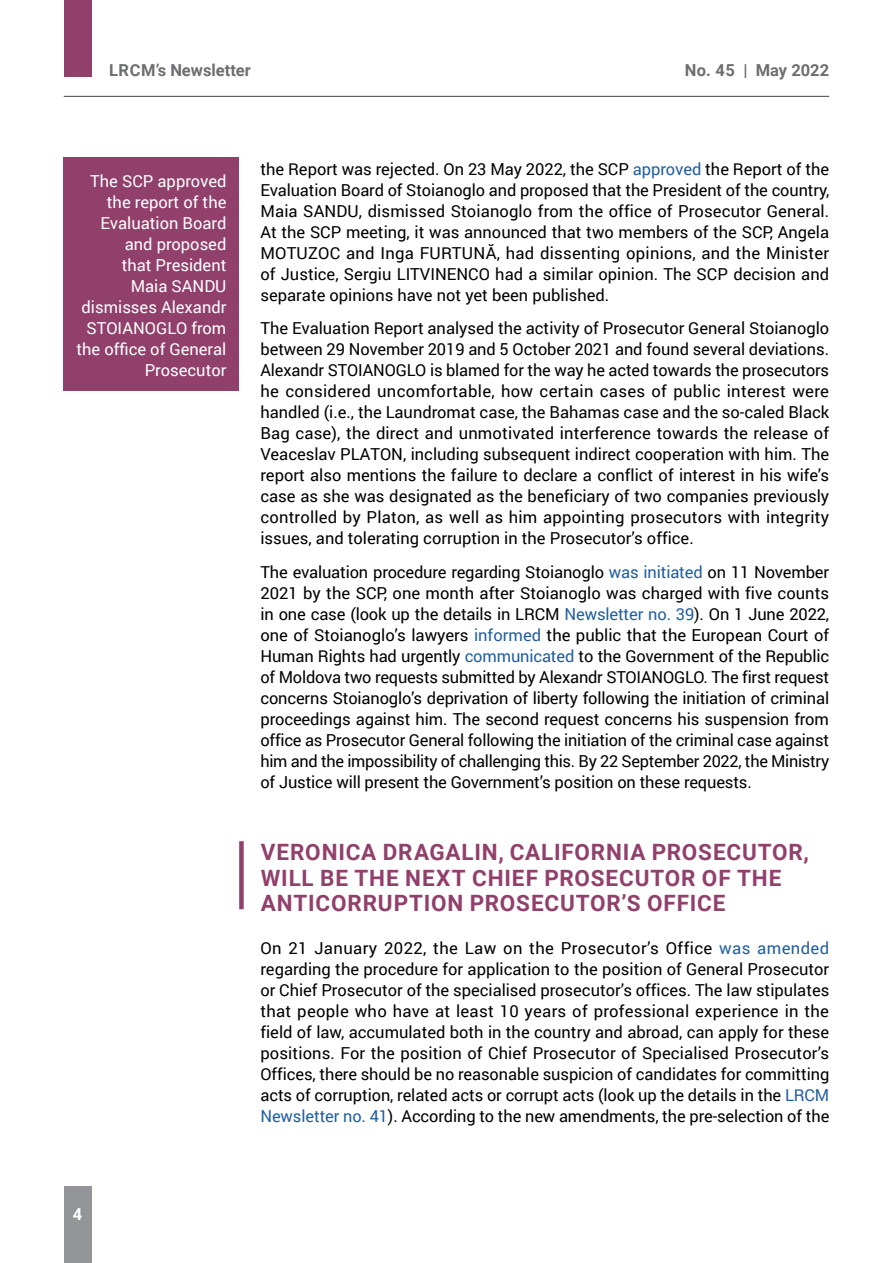
<style>
.page{position:relative;width:893px;height:1263px;background:#fff}
.page>*{position:absolute;margin:0;border:0;box-sizing:border-box;transform-origin:0 0}
.t1{font:700 22.5px/25.5px "Roboto";letter-spacing:.04em;color:#91406b}
.t2{font:16.5px/21px "Roboto";letter-spacing:-.005em;color:#000;text-align:justify}
.t3{font:16.5px/21px "Roboto";color:#fff;text-align:right}
.t4{font:700 16.5px "Roboto";color:#6d6e71}
.t5{font:700 16.5px "Roboto";color:#fff}
.s1{color:#215e9e}
</style>
<div class="page">
<div style="left:64px;top:0;width:28px;height:77px;background:#91406b"></div>
<hr style="left:64px;top:96px;width:765px;height:1px;background:#414042">
<div style="left:64px;top:157px;width:175px;height:234px;background:#91406b"></div>
<div style="left:239px;top:841px;width:5px;height:68px;background:#91406b"></div>
<div style="left:64px;top:1186px;width:28px;height:77px;background:#939598"></div>
<p class="t4" style="left:109px;top:59px;width:143px">LRCM’s Newsletter</p>
<p class="t4" style="left:685px;top:59px;width:146px">No. 45 | May 2022</p>
<p class="t3" style="left:77px;top:170px;width:151px">The SCP approved the report of the<br>Evaluation Board and proposed<br>that President<br>Maia SANDU dismisses Alexandr<br>STOIANOGLO from the office of General<br>Prosecutor</p>
<p class="t5" style="left:73px;top:1203px;width:11px">4</p>
<p class="t2" style="left:260px;top:158px;width:570px">the Report was rejected. On 23 May 2022, the SCP <span class="s1">approved</span> the Report of the Evaluation Board of Stoianoglo and proposed that the President of the country, Maia SANDU, dismissed Stoianoglo from the office of Prosecutor General.<br>At the SCP meeting, it was announced that two members of the SCP, Angela MOTUZOC and Inga FURTUNĂ, had dissenting opinions, and the Minister of Justice, Sergiu LITVINENCO had a similar opinion. The SCP decision and separate opinions have not yet been published.</p>
<p class="t2" style="left:260px;top:317px;width:570px">The Evaluation Report analysed the activity of Prosecutor General Stoianoglo between 29 November 2019 and 5 October 2021 and found several deviations.<br>Alexandr STOIANOGLO is blamed for the way he acted towards the prosecutors he considered uncomfortable, how certain cases of public interest were handled (i.e., the Laundromat case, the Bahamas case and the so-caled Black Bag case), the direct and unmotivated interference towards the release of Veaceslav PLATON, including subsequent indirect cooperation with him. The report also mentions the failure to declare a conflict of interest in his wife’s case as she was designated as the beneficiary of two companies previously controlled by Platon, as well as him appointing prosecutors with integrity issues, and tolerating corruption in the Prosecutor’s office.</p>
<p class="t2" style="left:260px;top:561px;width:570px">The evaluation procedure regarding Stoianoglo <span class="s1">was initiated</span> on 11 November 2021 by the SCP, one month after Stoianoglo was charged with five counts in one case (look up the details in LRCM <span class="s1">Newsletter no. 39</span>). On 1 June 2022, one of Stoianoglo’s lawyers <span class="s1">informed</span> the public that the European Court of Human Rights had urgently <span class="s1">communicated</span> to the Government of the Republic of Moldova two requests submitted by Alexandr STOIANOGLO. The first request concerns Stoianoglo’s deprivation of liberty following the initiation of criminal proceedings against him. The second request concerns his suspension from office as Prosecutor General following the initiation of the criminal case against him and the impossibility of challenging this. By 22 September 2022, the Ministry of Justice will present the Government’s position on these requests.</p>
<h1 class="t1" style="left:261px;top:839px;width:550px">VERONICA DRAGALIN, CALIFORNIA PROSECUTOR,<br>WILL BE THE NEXT CHIEF PROSECUTOR OF THE<br>ANTICORRUPTION PROSECUTOR’S OFFICE</h1>
<p class="t2" style="left:260px;top:936px;width:570px">On 21 January 2022, the Law on the Prosecutor’s Office <span class="s1">was amended </span>regarding the procedure for application to the position of General Prosecutor or Chief Prosecutor of the specialised prosecutor’s offices. The law stipulates that people who have at least 10 years of professional experience in the field of law, accumulated both in the country and abroad, can apply for these positions. For the position of Chief Prosecutor of Specialised Prosecutor’s Offices, there should be no reasonable suspicion of candidates for committing acts of corruption, related acts or corrupt acts (look up the details in the <span class="s1">LRCM Newsletter no. 41</span>). According to the new amendments, the pre-selection of the</p>
</div>
